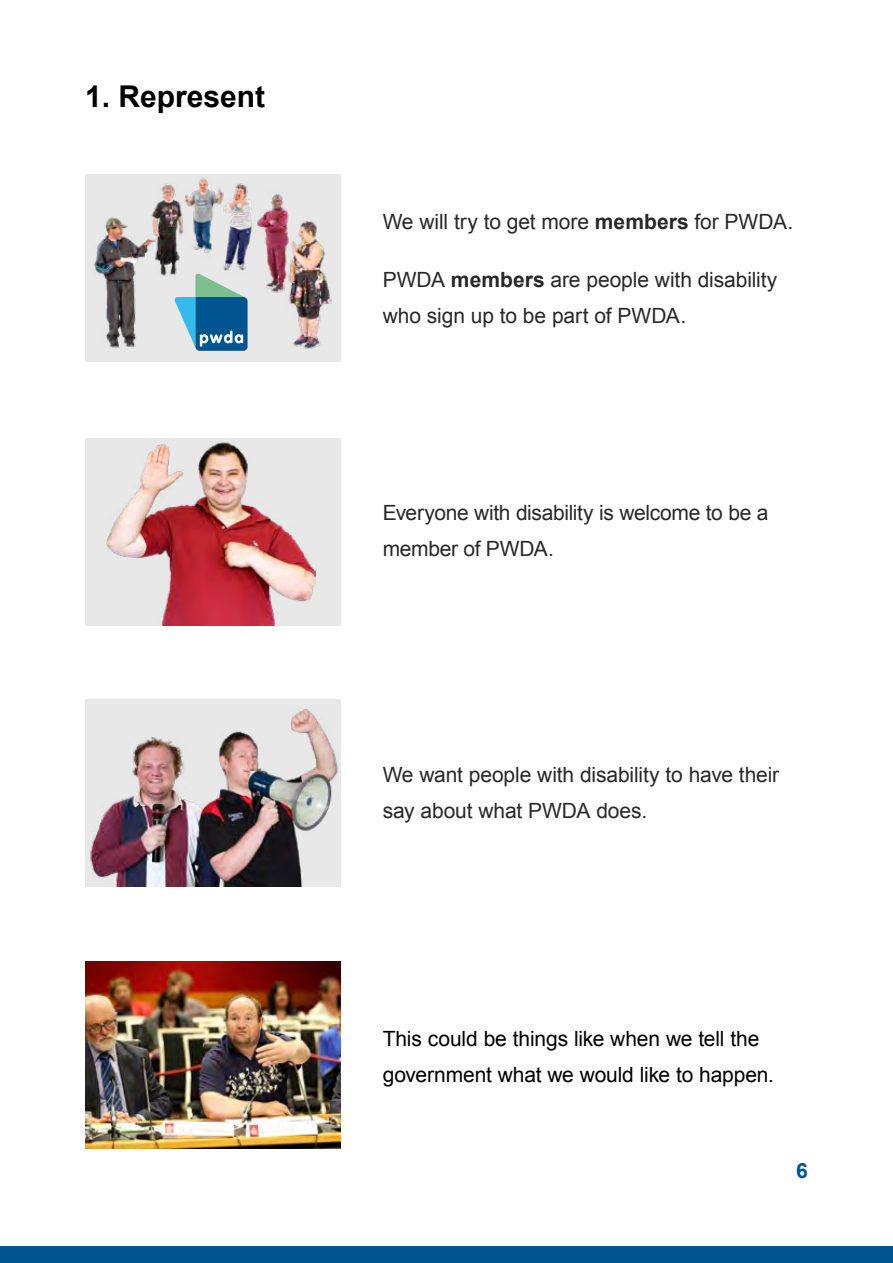
<style>
.page{position:relative;width:893px;height:1263px;background:#fff}
.page>*{position:absolute;margin:0;border:0;box-sizing:border-box;transform-origin:0 0}
.t1{font:700 30px "Arial";color:#000}
.t2{font:21px/36px "Arial";letter-spacing:-.01em;color:#292829}
.t3{font:21px/36px "Arial";letter-spacing:-.005em;color:#000}
.t4{font:700 21px "Arial";color:#005591}
.s1{font-weight:700}
</style>
<div class="page">
<div style="left:0;top:1246px;width:893px;height:17px;background:#005591"></div>
<div style="left:85px;top:175px;width:255px;height:187px;background:#e8e8e8"></div>
<img style="left:94px;top:178px;width:238px;height:171px">
<div style="left:85px;top:438px;width:255px;height:187px;background:#e8e8e8"></div>
<img style="left:106px;top:442px;width:209px;height:183px">
<div style="left:85px;top:700px;width:255px;height:187px;background:#e8e8e8"></div>
<img style="left:90px;top:737px;width:86px;height:150px">
<img style="left:85px;top:961px;width:255px;height:188px">
<svg style="left:174px;top:273px;width:74px;height:78px"></svg>
<img style="left:176px;top:707px;width:165px;height:180px">
<h1 class="t1" style="left:85px;top:77px;width:182px">1. Represent</h1>
<p class="t2" style="left:383px;top:204px;width:412px">We will try to get more <span class="s1">members</span> for PWDA.</p>
<p class="t2" style="left:383px;top:262px;width:396px">PWDA <span class="s1">members</span> are people with disability who sign up to be part of PWDA.</p>
<p class="t2" style="left:383px;top:495px;width:387px">Everyone with disability is welcome to be a member of PWDA.</p>
<p class="t2" style="left:383px;top:756px;width:398px">We want people with disability to have their say about what PWDA does.</p>
<p class="t3" style="left:383px;top:1021px;width:393px">This could be things like when we tell the government what we would like to happen.</p>
<p class="t4" style="left:796px;top:1157px;width:13px">6</p>
</div>
